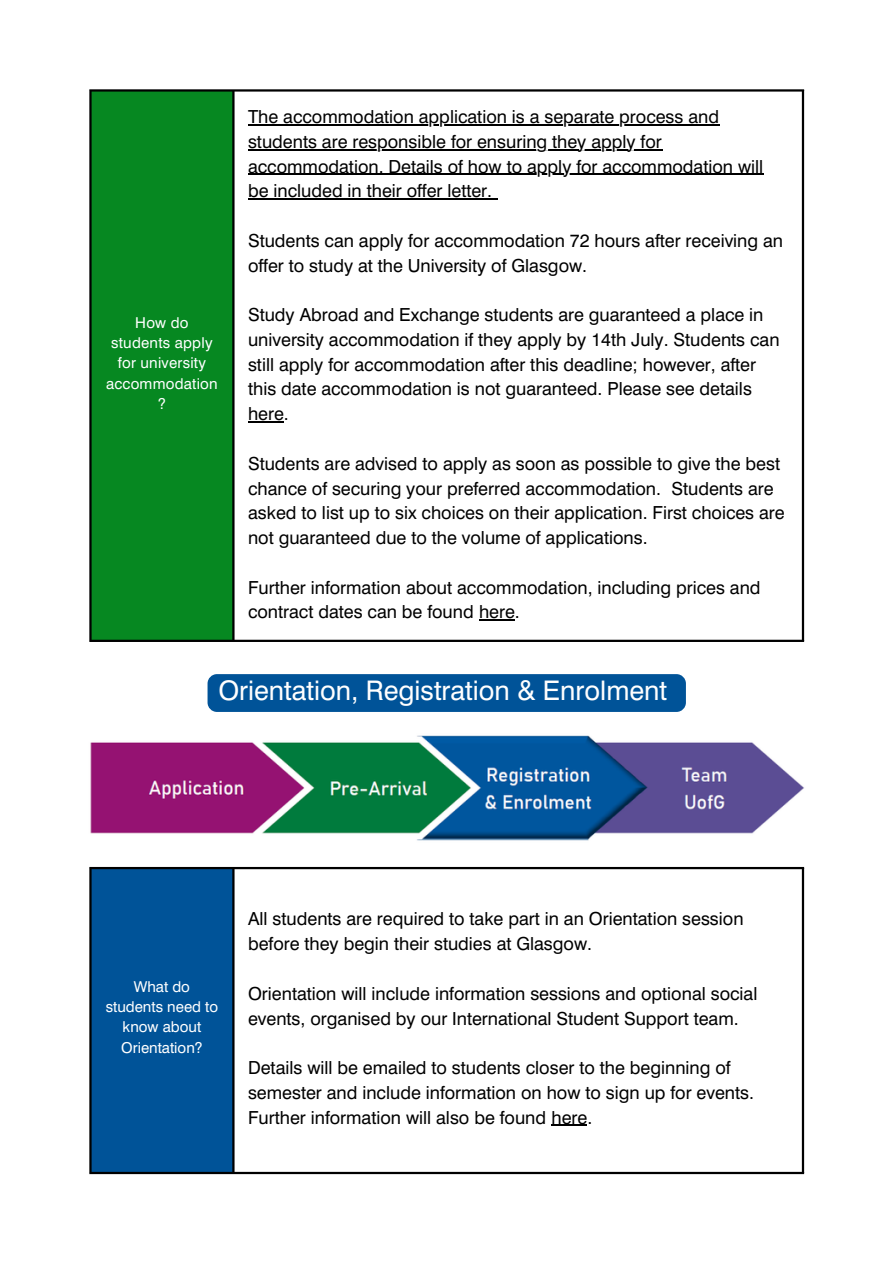
<style>
.page{position:relative;width:893px;height:1264px;background:#fff}
.page>*{position:absolute;margin:0;border:0;box-sizing:border-box;transform-origin:0 0}
.t1{font:27px "Swiss 721 BT";color:#fff}
.t2{font:18px/24.8px "Swiss 721 BT";color:#000}
.t3{font:15px/20.2px "Swiss 721 BT";letter-spacing:.015em;color:#fff;text-align:center}
</style>
<div class="page">
<div style="left:90px;top:90px;width:144px;height:551px;background:#068821"></div>
<hr style="left:248px;top:124px;width:471px;height:1px;background:#000">
<hr style="left:248px;top:149px;width:414px;height:1px;background:#000">
<hr style="left:248px;top:174px;width:515px;height:1px;background:#000">
<hr style="left:248px;top:198px;width:244px;height:2px;background:#000">
<hr style="left:248px;top:421px;width:36px;height:1px;background:#000">
<hr style="left:479px;top:619px;width:36px;height:1px;background:#000">
<hr style="left:89px;top:92px;width:3px;height:547px;background:#000">
<hr style="left:232px;top:92px;width:2px;height:547px;background:#000">
<hr style="left:801px;top:92px;width:3px;height:547px;background:#000">
<hr style="left:89px;top:89px;width:715px;height:3px;background:#000">
<hr style="left:89px;top:639px;width:715px;height:3px;background:#000">
<div style="left:207px;top:674px;width:479px;height:38px;background:#005398;border-radius:9px"></div>
<img style="left:90px;top:735px;width:714px;height:106px">
<div style="left:90px;top:867px;width:144px;height:306px;background:#005398"></div>
<hr style="left:551px;top:1124px;width:36px;height:1px;background:#000">
<hr style="left:89px;top:869px;width:3px;height:302px;background:#000">
<hr style="left:232px;top:869px;width:2px;height:302px;background:#000">
<hr style="left:801px;top:869px;width:3px;height:302px;background:#000">
<hr style="left:89px;top:867px;width:715px;height:2px;background:#000">
<hr style="left:89px;top:1171px;width:715px;height:3px;background:#000">
<p class="t3" style="left:106px;top:314px;width:113px">How do students apply for university accommodation ?</p>
<p class="t2" style="left:248px;top:106px;width:516px">The accommodation application is a separate process and students are responsible for ensuring they apply for accommodation. Details of how to apply for accommodation will be included in their offer letter.</p>
<p class="t2" style="left:248px;top:230px;width:536px">Students can apply for accommodation 72 hours after receiving an offer to study at the University of Glasgow.</p>
<p class="t2" style="left:248px;top:304px;width:533px">Study Abroad and Exchange students are guaranteed a place in university accommodation if they apply by 14th July. Students can still apply for accommodation after this deadline; however, after this date accommodation is not guaranteed. Please see details here.</p>
<p class="t2" style="left:248px;top:452px;width:538px">Students are advised to apply as soon as possible to give the best chance of securing your preferred accommodation. Students are asked to list up to six choices on their application. First choices are not guaranteed due to the volume of applications.</p>
<p class="t2" style="left:248px;top:576px;width:514px">Further information about accommodation, including prices and contract dates can be found here.</p>
<h1 class="t1" style="left:218px;top:679px;width:450px">Orientation, Registration &amp; Enrolment</h1>
<p class="t3" style="left:106px;top:977px;width:114px">What do students need to know about<br>Orientation?</p>
<p class="t2" style="left:248px;top:908px;width:497px">All students are required to take part in an Orientation session before they begin their studies at Glasgow.</p>
<p class="t2" style="left:248px;top:982px;width:511px">Orientation will include information sessions and optional social events, organised by our International Student Support team.</p>
<p class="t2" style="left:248px;top:1056px;width:507px">Details will be emailed to students closer to the beginning of semester and include information on how to sign up for events.<br>Further information will also be found here.</p>
</div>
